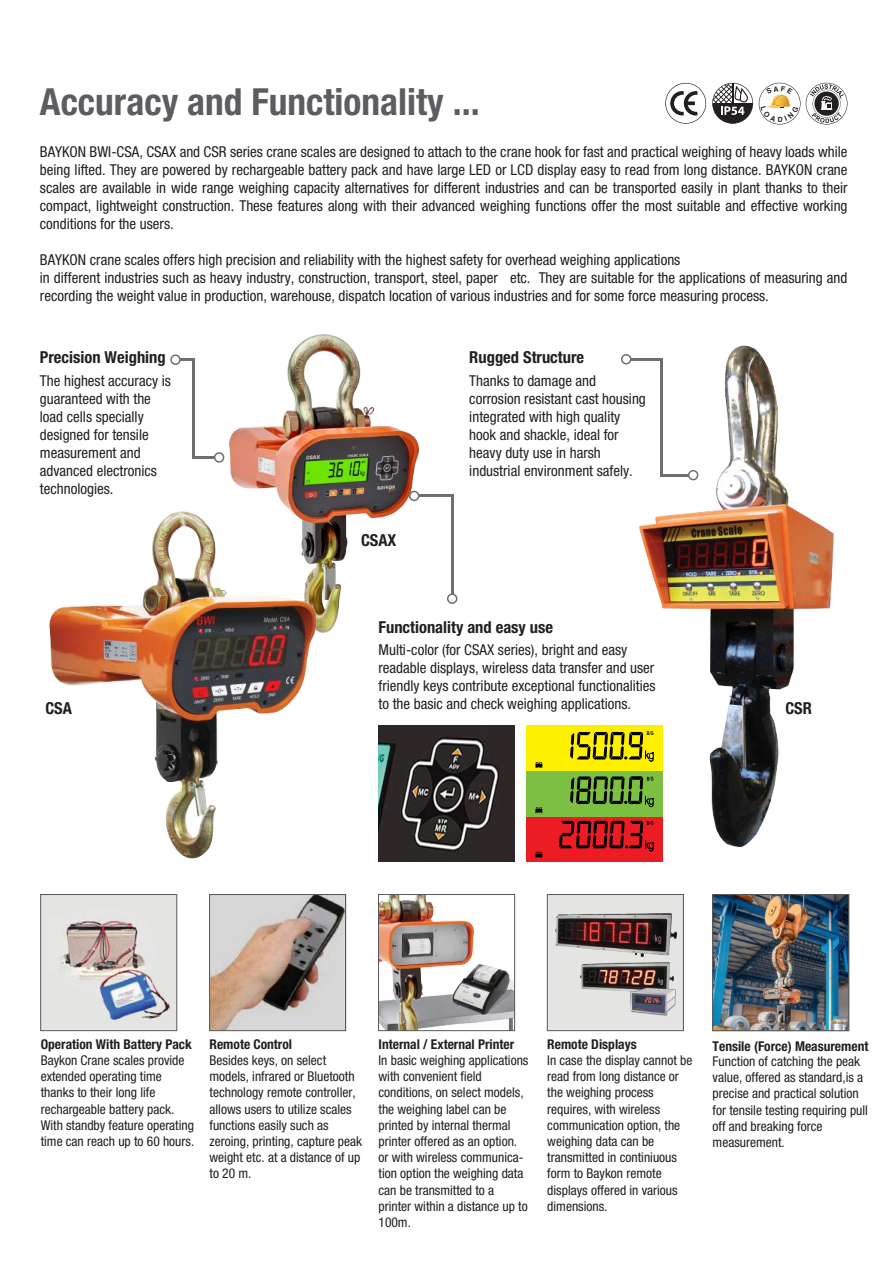
<style>
.page{position:relative;width:893px;height:1263px;background:#fff}
.page>*{position:absolute;margin:0;border:0;box-sizing:border-box;transform-origin:0 0}
.t1{font:700 condensed 37.35px "Helvetica Neue LT Pro";color:#5c5d60}
.t2{font:700 condensed 16.5px "Helvetica Neue LT Pro";color:#231f20}
.t3{font:condensed 15px/18px "Helvetica Neue LT Pro";color:#231f20}
.t4{font:condensed 13.5px/16.2px "Helvetica Neue LT Pro";color:#231f20}
.t5{font:700 condensed 13.5px "Helvetica Neue LT Pro";color:#231f20}
</style>
<div class="page">
<img style="left:230px;top:334px;width:189px;height:298px">
<div style="left:547px;top:894px;width:137px;height:137px;background:#e4e4e3;border:1px solid #58595b"></div>
<img style="left:556px;top:913px;width:121px;height:43px">
<img style="left:580px;top:962px;width:90px;height:29px">
<img style="left:627px;top:975px;width:49px;height:41px">
<img style="left:568px;top:345px;width:266px;height:502px">
<hr style="left:451px;top:495px;width:2px;height:99px;background:#6d6e70">
<div style="left:447px;top:593px;width:10px;height:11px;border:2px solid #6d6e70;border-radius:50%"></div>
<div style="left:409px;top:491px;width:10px;height:10px;border:2px solid #6d6e70;border-radius:50%"></div>
<hr style="left:419px;top:495px;width:35px;height:2px;background:#6d6e70">
<hr style="left:660px;top:359px;width:2px;height:117px;background:#6d6e70">
<div style="left:688px;top:470px;width:10px;height:10px;border:2px solid #6d6e70;border-radius:50%"></div>
<hr style="left:660px;top:474px;width:29px;height:2px;background:#6d6e70">
<div style="left:621px;top:354px;width:10px;height:10px;border:2px solid #6d6e70;border-radius:50%"></div>
<hr style="left:631px;top:358px;width:31px;height:2px;background:#6d6e70">
<img style="left:378px;top:726px;width:137px;height:136px">
<div style="left:526px;top:726px;width:137px;height:45px;background:#fff000"></div>
<svg style="left:535px;top:762px;width:7px;height:6px"></svg>
<svg style="left:570px;top:731px;width:84px;height:31px"></svg>
<div style="left:526px;top:816px;width:137px;height:46px;background:#eb1c24"></div>
<svg style="left:535px;top:852px;width:7px;height:5px"></svg>
<svg style="left:559px;top:821px;width:95px;height:30px"></svg>
<div style="left:526px;top:771px;width:137px;height:45px;background:#7bbf43"></div>
<svg style="left:570px;top:776px;width:84px;height:31px"></svg>
<svg style="left:535px;top:807px;width:7px;height:6px"></svg>
<svg style="left:806px;top:83px;width:41px;height:42px"></svg>
<svg style="left:712px;top:83px;width:41px;height:41px"></svg>
<svg style="left:665px;top:83px;width:41px;height:41px"></svg>
<img style="left:714px;top:896px;width:133px;height:133px">
<div style="left:712px;top:894px;width:137px;height:137px;border:1px solid #58595b"></div>
<svg style="left:211px;top:896px;width:133px;height:133px;background:#b7a9a1"></svg>
<div style="left:209px;top:894px;width:137px;height:137px;border:1px solid #58595b"></div>
<div style="left:40px;top:894px;width:137px;height:137px;background:#e4e4e3;border:1px solid #58595b"></div>
<img style="left:41px;top:907px;width:104px;height:93px">
<img style="left:97px;top:962px;width:73px;height:58px">
<hr style="left:192px;top:359px;width:2px;height:100px;background:#6d6e70">
<div style="left:214px;top:452px;width:10px;height:11px;border:2px solid #6d6e70;border-radius:50%"></div>
<hr style="left:192px;top:456px;width:23px;height:3px;background:#6d6e70">
<div style="left:170px;top:354px;width:11px;height:11px;border:2px solid #6d6e70;border-radius:50%"></div>
<hr style="left:180px;top:358px;width:14px;height:3px;background:#6d6e70">
<img style="left:473px;top:926px;width:40px;height:103px">
<img style="left:380px;top:896px;width:93px;height:133px">
<div style="left:378px;top:894px;width:137px;height:137px;border:1px solid #58595b"></div>
<img style="left:445px;top:959px;width:71px;height:61px">
<img style="left:49px;top:511px;width:267px;height:347px">
<svg style="left:759px;top:83px;width:41px;height:42px"></svg>
<h1 class="t1" style="left:40px;top:79px;width:441px">Accuracy and Functionality ...</h1>
<p class="t3" style="left:40px;top:142px;width:809px;text-align:justify">BAYKON BWI-CSA, CSAX and CSR series crane scales are designed to attach to the crane hook for fast and practical weighing of heavy loads while being lifted. They are powered by rechargeable battery pack and have large LED or LCD display easy to read from long distance. BAYKON crane scales are available in wide range weighing capacity alternatives for different industries and can be transported easily in plant thanks to their compact, lightweight construction. These features along with their advanced weighing functions offer the most suitable and effective working conditions for the users.</p>
<p class="t3" style="left:40px;top:250px;width:809px">BAYKON crane scales offers high precision and reliability with the highest safety for overhead weighing applications<br>in different industries such as heavy industry, construction, transport, steel, paper etc. They are suitable for the applications of measuring and recording the weight value in production, warehouse, dispatch location of various industries and for some force measuring process.</p>
<p class="t2" style="left:40px;top:347px;width:127px">Precision Weighing</p>
<p class="t3" style="left:40px;top:371px;width:133px">The highest accuracy is guaranteed with the load cells specially designed for tensile measurement and advanced electronics technologies.</p>
<p class="t2" style="left:45px;top:698px;width:28px">CSA</p>
<p class="t2" style="left:361px;top:530px;width:37px">CSAX</p>
<p class="t2" style="left:469px;top:347px;width:116px">Rugged Structure</p>
<p class="t3" style="left:469px;top:371px;width:178px">Thanks to damage and corrosion resistant cast housing integrated with high quality hook and shackle, ideal for heavy duty use in harsh industrial environment safely.</p>
<p class="t2" style="left:378px;top:617px;width:176px">Functionality and easy use</p>
<p class="t3" style="left:378px;top:641px;width:279px">Multi-color (for CSAX series), bright and easy readable displays, wireless data transfer and user friendly keys contribute exceptional functionalities to the basic and check weighing applications.</p>
<p class="t2" style="left:785px;top:698px;width:28px">CSR</p>
<p class="t5" style="left:41px;top:1036px;width:153px">Operation With Battery Pack</p>
<p class="t4" style="left:41px;top:1052px;width:155px">Baykon Crane scales provide extended operating time thanks to their long life rechargeable battery pack.<br>With standby feature operating time can reach up to 60 hours.</p>
<p class="t5" style="left:210px;top:1036px;width:84px">Remote Control</p>
<p class="t4" style="left:210px;top:1052px;width:154px">Besides keys, on select models, infrared or Bluetooth technology remote controller, allows users to utilize scales functions easily such as zeroing, printing, capture peak weight etc. at a distance of up to 20 m.</p>
<p class="t5" style="left:378px;top:1036px;width:137px">Internal / External Printer</p>
<p class="t4" style="left:378px;top:1052px;width:151px">In basic weighing applications with convenient field conditions, on select models, the weighing label can be printed by internal thermal printer offered as an option. or with wireless communica&shy;tion option the weighing data can be transmitted to a printer within a distance up to<br>100m.</p>
<p class="t5" style="left:547px;top:1036px;width:91px">Remote Displays</p>
<p class="t4" style="left:547px;top:1052px;width:147px">In case the display cannot be read from long distance or the weighing process requires, with wireless communication option, the weighing data can be transmitted in continiuous form to Baykon remote displays offered in various dimensions.</p>
<p class="t4" style="left:713px;top:1053px;width:157px">Function of catching the peak value, offered as standard,is a precise and practical solution for tensile testing requiring pull off and breaking force measurement.</p>
<p class="t5" style="left:713px;top:1038px;width:157px">Tensile (Force) Measurement</p>
</div>
